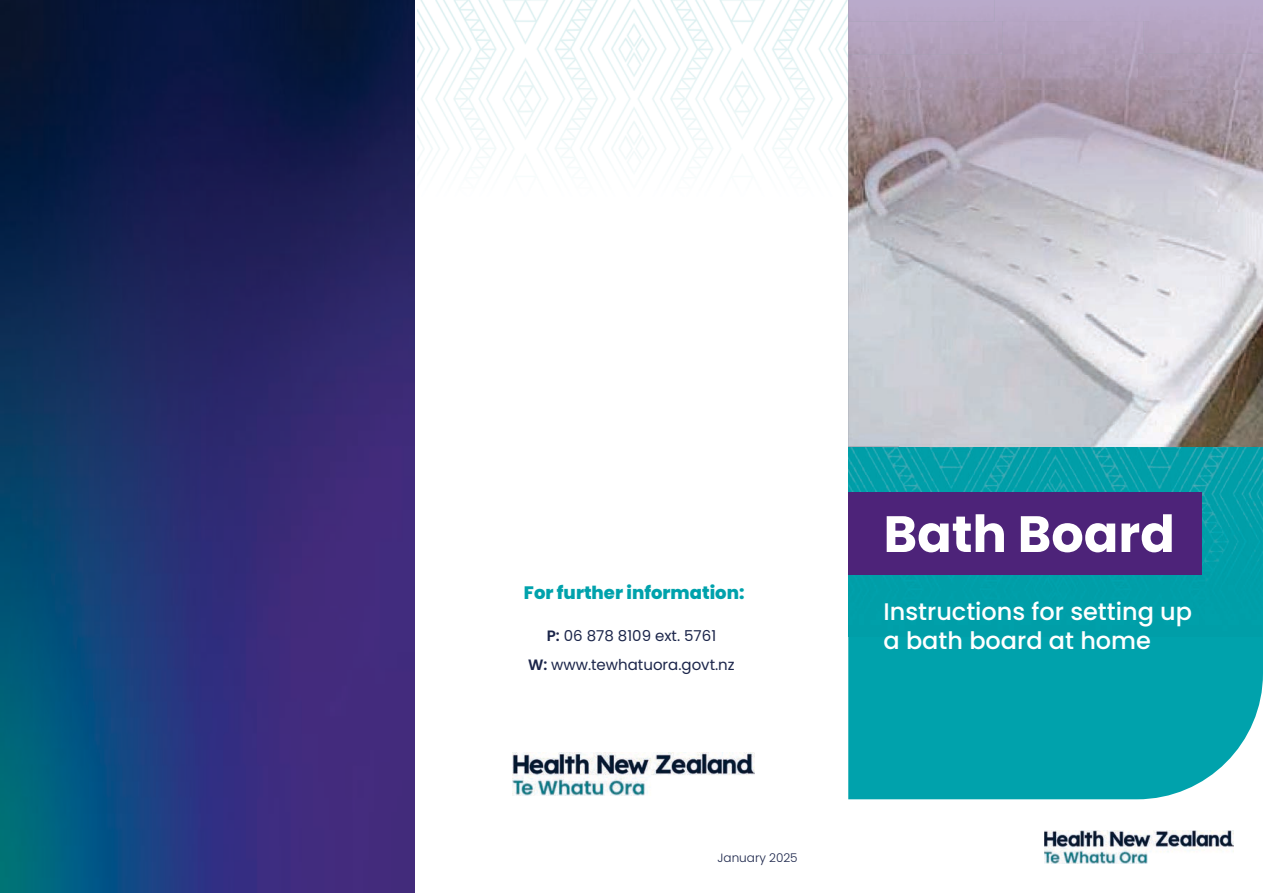
<style>
.page{position:relative;width:1263px;height:893px;background:#fff}
.page>*{position:absolute;margin:0;border:0;box-sizing:border-box;transform-origin:0 0}
.t1{font:700 51px "Poppins";color:#fff}
.t2{font:500 24px/28.8px "Poppins";color:#fff}
.t3{font:800 18px "Poppins";color:#00a2ac}
.t4{font:15px/28.5px "Poppins";color:#1b254a;text-align:center}
.t5{font:300 12px "Poppins";color:#1b254a}
.s1{font-weight:600}
</style>
<div class="page">
<img style="left:0;top:0;width:415px;height:893px">
<div style="left:848px;top:446px;width:415px;height:353px;background:#00a2ac"></div>
<img style="left:513px;top:753px;width:241px;height:42px">
<img style="left:418px;top:0;width:430px;height:167px">
<img style="left:1044px;top:830px;width:189px;height:33px">
<img style="left:848px;top:447px;width:415px;height:189px">
<img style="left:848px;top:209px;width:51px;height:237px">
<img style="left:899px;top:209px;width:364px;height:237px">
<div style="left:848px;top:492px;width:354px;height:82px;background:#4d2379"></div>
<img style="left:848px;top:90px;width:415px;height:119px">
<svg style="left:850px;top:0;width:413px;height:89px;background:#b1a0ba"></svg>
<p class="t3" style="left:524px;top:583px;width:222px">For further information:</p>
<p class="t4" style="left:528px;top:622px;width:208px"><span class="s1">P:</span> 06 878 8109 ext. 5761<br><span class="s1">W:</span> www.tewhatuora.govt.nz</p>
<p class="t5" style="left:718px;top:851px;width:82px">January 2025</p>
<h1 class="t1" style="left:883px;top:505px;width:293px">Bath Board</h1>
<h2 class="t2" style="left:883px;top:598px;width:310px">Instructions for setting up a bath board at home</h2>
</div>
